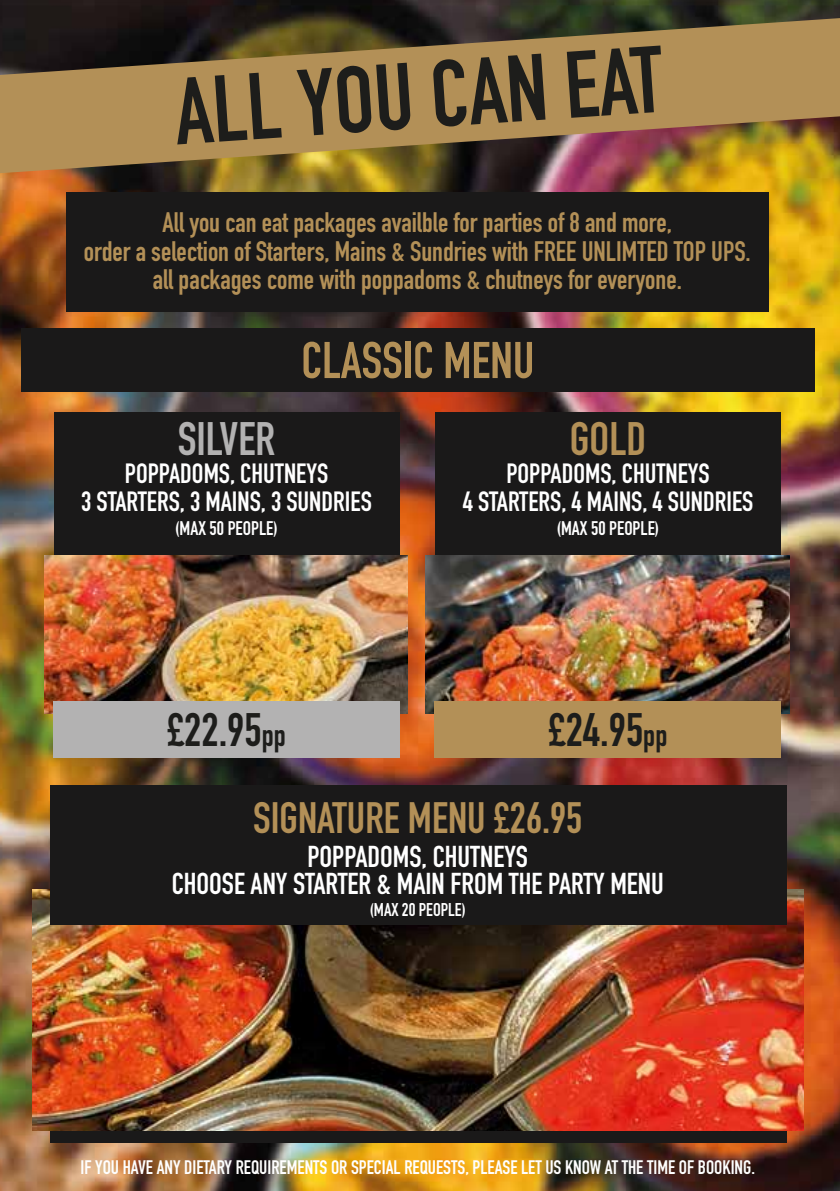
<style>
.page{position:relative;width:840px;height:1191px;background:#fff}
.page>*{position:absolute;margin:0;border:0;box-sizing:border-box;transform-origin:0 0}
.t1{font:700 92.8px "DIN Condensed";color:#1d1d1b}
.t2{font:700 50.8px "DIN Condensed";color:#b39057}
.t3{font:700 46.2px "DIN Condensed";color:#1d1d1b}
.t4{font:700 46.2px "DIN Condensed";color:#b3b2b2}
.t5{font:700 46.2px "DIN Condensed";color:#b39057}
.t6{font:700 43.2px "DIN Condensed";color:#b39057}
.t7{font:700 29.8px/26.8px "DIN Condensed";color:#fff;text-align:center}
.t8{font:700 27.8px/28.6px "DIN Condensed";color:#b39057;text-align:center}
.t9{font:700 27.4px/28.2px "DIN Condensed";color:#fff;text-align:center}
.t10{font:700 19.4px "DIN Condensed";color:#fff}
.t11{font:700 19.2px "DIN Condensed";color:#fff}
.t12{font:700 18.2px "DIN Condensed";color:#fff}
.s1{font-size:31.2px}
</style>
<div class="page">
<img style="left:0;top:0;width:839px;height:1191px">
<div style="left:50px;top:1022px;width:736px;height:120px;background:#1a1919"></div>
<img style="left:32px;top:889px;width:770px;height:241px">
<div style="left:66px;top:193px;width:702px;height:119px;background:#1a1919"></div>
<img style="left:0;top:18px;width:839px;height:155px">
<div style="left:21px;top:328px;width:793px;height:64px;background:#1a1919"></div>
<div style="left:54px;top:412px;width:345px;height:169px;background:#1a1919"></div>
<img style="left:44px;top:555px;width:363px;height:159px">
<div style="left:53px;top:701px;width:346px;height:56px;background:#b3b2b2"></div>
<div style="left:435px;top:412px;width:345px;height:169px;background:#1a1919"></div>
<img style="left:425px;top:555px;width:364px;height:159px">
<div style="left:434px;top:701px;width:346px;height:56px;background:#b39057"></div>
<div style="left:50px;top:784px;width:736px;height:140px;background:#1a1919"></div>
<h1 class="t1" style="left:170px;top:50px;width:490px;rotate:-4deg">ALL YOU CAN EAT</h1>
<p class="t8" style="left:84px;top:208px;width:668px">All you can eat packages availble for parties of 8 and more,<br>order a selection of Starters, Mains &amp; Sundries with FREE UNLIMTED TOP UPS. all packages come with poppadoms &amp; chutneys for everyone.</p>
<h2 class="t2" style="left:301px;top:326px;width:234px">CLASSIC MENU</h2>
<h3 class="t4" style="left:178px;top:407px;width:99px">SILVER</h3>
<p class="t9" style="left:81px;top:459px;width:292px">POPPADOMS, CHUTNEYS<br>3 STARTERS, 3 MAINS, 3 SUNDRIES</p>
<p class="t10" style="left:175px;top:515px;width:104px">(MAX 50 PEOPLE)</p>
<h3 class="t3" style="left:167px;top:698px;width:120px">£22.95<span class="s1">pp</span></h3>
<h3 class="t5" style="left:569px;top:407px;width:78px">GOLD</h3>
<p class="t9" style="left:462px;top:459px;width:292px">POPPADOMS, CHUTNEYS<br>4 STARTERS, 4 MAINS, 4 SUNDRIES</p>
<p class="t10" style="left:556px;top:515px;width:104px">(MAX 50 PEOPLE)</p>
<h3 class="t3" style="left:548px;top:698px;width:120px">£24.95<span class="s1">pp</span></h3>
<h3 class="t6" style="left:253px;top:788px;width:330px">SIGNATURE MENU £26.95</h3>
<p class="t7" style="left:172px;top:842px;width:493px">POPPADOMS, CHUTNEYS<br>CHOOSE ANY STARTER &amp; MAIN FROM THE PARTY MENU</p>
<p class="t12" style="left:369px;top:897px;width:97px">(MAX 20 PEOPLE)</p>
<p class="t11" style="left:80px;top:1154px;width:675px">IF YOU HAVE ANY DIETARY REQUIREMENTS OR SPECIAL REQUESTS, PLEASE LET US KNOW AT THE TIME OF BOOKING.</p>
</div>
